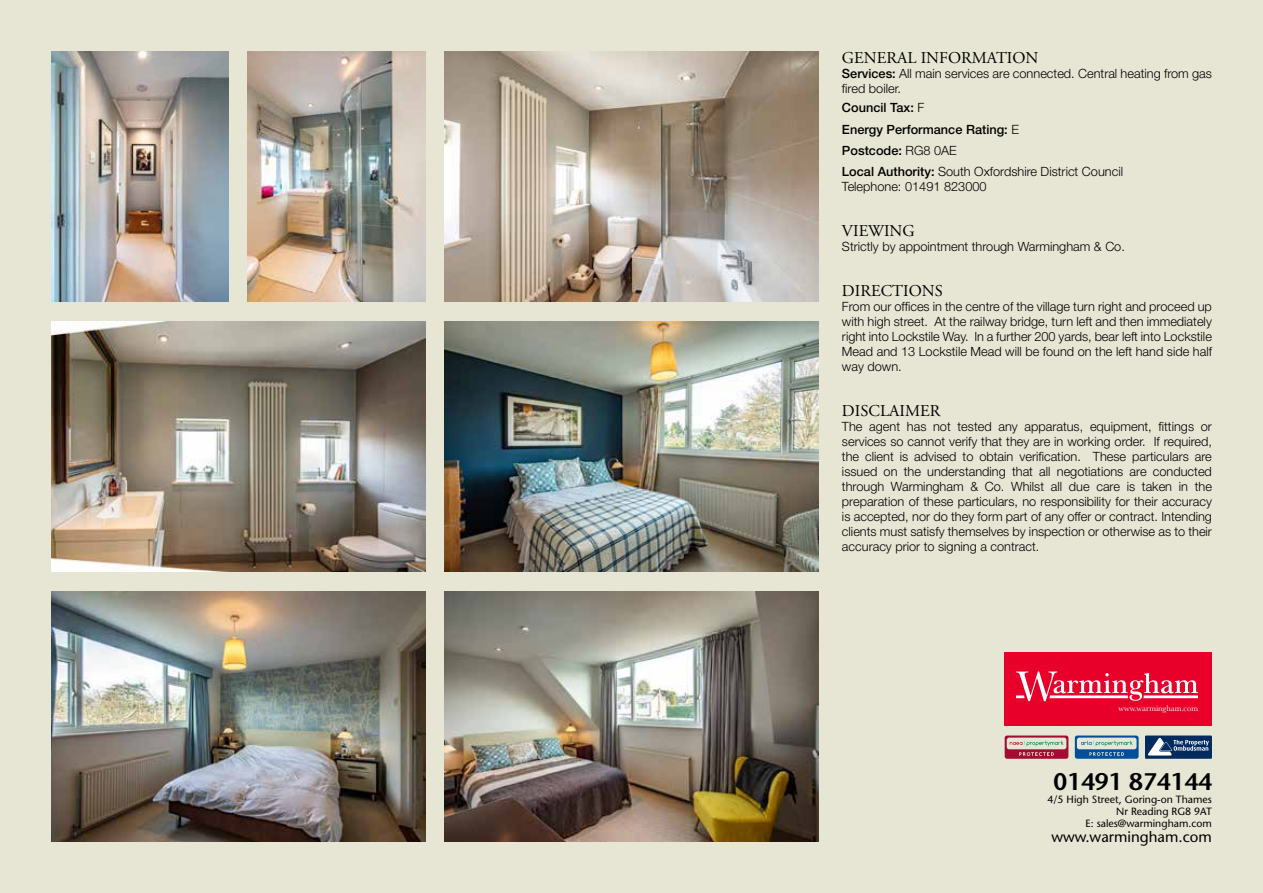
<style>
.page{position:relative;width:1263px;height:893px;background:#e7e6d5}
.page>*{position:absolute;margin:0;border:0;box-sizing:border-box;transform-origin:0 0}
.t1{font:600 24px "Stone Sans";color:#000}
.t2{font:16.5px "Adobe Garamond Pro";color:#000}
.t3{font:15px "Stone Sans";color:#000}
.t4{font:300 12.75px/15px "Helvetica Neue LT Std";color:#000;text-align:justify}
.t5{font:500 12.75px/21.5px "Helvetica Neue LT Std";color:#000}
.t6{font:10.5px/12px "Stone Sans";color:#000;text-align:right}
.t7{font:8.4px "Baskerville";color:#fff}
.s1{font-weight:500}
.s2{font-weight:300}
</style>
<div class="page">
<div style="left:1145px;top:735px;width:67px;height:24px;background:#002b5f"></div>
<svg style="left:1148px;top:738px;width:61px;height:17px"></svg>
<svg style="left:1075px;top:735px;width:63px;height:24px"></svg>
<svg style="left:1005px;top:735px;width:63px;height:24px"></svg>
<div style="left:1005px;top:652px;width:207px;height:74px;background:#e8002a"></div>
<svg style="left:1016px;top:671px;width:182px;height:30px"></svg>
<img style="left:444px;top:321px;width:375px;height:251px">
<img style="left:444px;top:591px;width:375px;height:251px">
<img style="left:444px;top:51px;width:375px;height:251px">
<img style="left:51px;top:591px;width:374px;height:251px">
<img style="left:51px;top:51px;width:178px;height:251px">
<img style="left:248px;top:51px;width:177px;height:251px">
<img style="left:51px;top:321px;width:374px;height:251px">
<p class="t2" style="left:842px;top:48px;width:198px">GENERAL INFORMATION</p>
<p class="t4" style="left:842px;top:66px;width:371px"><span class="s1">Services:</span> All main services are connected. Central heating from gas fired boiler.</p>
<p class="t5" style="left:842px;top:97px;width:283px">Council Tax: <span class="s2">F<br></span>Energy Performance Rating: <span class="s2">E<br></span>Postcode: <span class="s2">RG8 0AE<br></span>Local Authority: <span class="s2">South Oxfordshire District Council</span></p>
<p class="t4" style="left:842px;top:179px;width:146px">Telephone: 01491 823000</p>
<p class="t2" style="left:842px;top:221px;width:74px">VIEWING</p>
<p class="t4" style="left:842px;top:239px;width:284px">Strictly by appointment through Warmingham &amp; Co.</p>
<p class="t2" style="left:842px;top:281px;width:102px">DIRECTIONS</p>
<p class="t4" style="left:842px;top:299px;width:371px">From our offices in the centre of the village turn right and proceed up with high street. At the railway bridge, turn left and then immediately right into Lockstile Way. In a further 200 yards, bear left into Lockstile Mead and 13 Lockstile Mead will be found on the left hand side half way down.</p>
<p class="t2" style="left:842px;top:401px;width:100px">DISCLAIMER</p>
<p class="t4" style="left:842px;top:418px;width:371px">The agent has not tested any apparatus, equipment, fittings or services so cannot verify that they are in working order. If required, the client is advised to obtain verification. These particulars are issued on the understanding that all negotiations are conducted through Warmingham &amp; Co. Whilst all due care is taken in the preparation of these particulars, no responsibility for their accuracy is accepted, nor do they form part of any offer or contract. Intending clients must satisfy themselves by inspection or otherwise as to their accuracy prior to signing a contract.</p>
<p class="t7" style="left:1118px;top:704px;width:81px">www.warmingham.com</p>
<h1 class="t1" style="left:1053px;top:767px;width:160px">01491 874144</h1>
<p class="t6" style="left:1047px;top:793px;width:166px">4/5 High Street, Goring-on Thames<br>Nr Reading RG8 9AT<br>E: sales@warmingham.com</p>
<p class="t3" style="left:1051px;top:828px;width:162px">www.warmingham.com</p>
</div>
